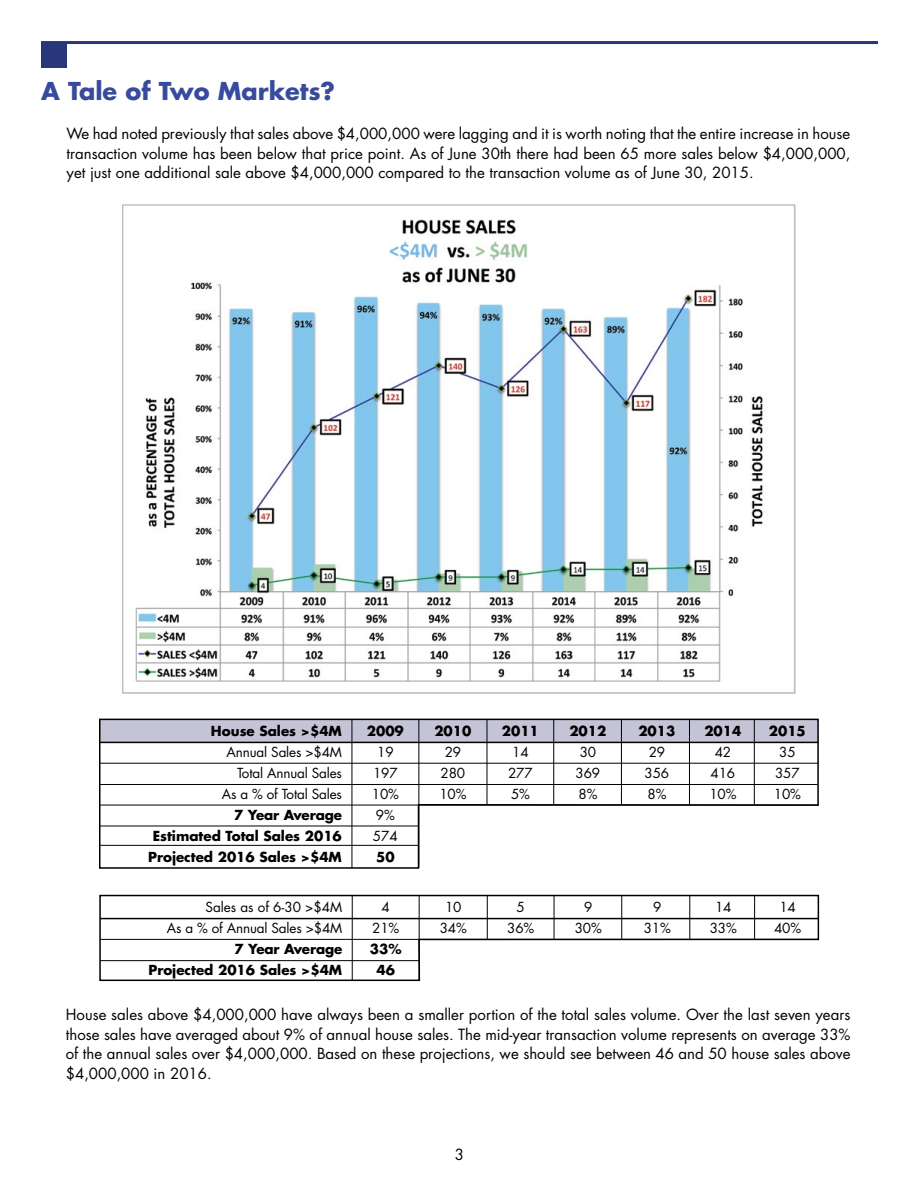
<style>
.page{position:relative;width:918px;height:1188px;background:#fff}
.page>*{position:absolute;margin:0;border:0;box-sizing:border-box;transform-origin:0 0}
.t1{font:700 24px "Futura";color:#384a9c}
.t2{font:15px/19.5px "Futura";color:#000;text-align:justify}
.t3{font:13.5px "Futura";letter-spacing:-.01em;color:#000}
.t4{font:700 13.5px "Futura";color:#000}
</style>
<div class="page">
<img style="left:122px;top:204px;width:674px;height:490px">
<svg style="left:99px;top:718px;width:720px;height:151px"></svg>
<hr style="left:100px;top:763px;width:719px;height:1px;background:#000">
<hr style="left:100px;top:784px;width:718px;height:1px;background:#000">
<hr style="left:100px;top:805px;width:719px;height:1px;background:#000">
<hr style="left:100px;top:826px;width:318px;height:1px;background:#000">
<hr style="left:352px;top:719px;width:1px;height:149px;background:#000">
<hr style="left:418px;top:719px;width:1px;height:149px;background:#000">
<hr style="left:487px;top:720px;width:1px;height:84px;background:#000">
<hr style="left:553px;top:719px;width:1px;height:85px;background:#000">
<hr style="left:754px;top:719px;width:1px;height:85px;background:#000">
<hr style="left:100px;top:742px;width:719px;height:1px;background:#000">
<hr style="left:621px;top:720px;width:1px;height:84px;background:#000">
<hr style="left:689px;top:720px;width:1px;height:84px;background:#000">
<hr style="left:100px;top:845px;width:318px;height:1px;background:#000">
<svg style="left:99px;top:894px;width:721px;height:88px"></svg>
<hr style="left:100px;top:939px;width:719px;height:1px;background:#000">
<hr style="left:100px;top:960px;width:319px;height:1px;background:#000">
<hr style="left:352px;top:895px;width:1px;height:86px;background:#000">
<hr style="left:419px;top:895px;width:1px;height:85px;background:#000">
<hr style="left:487px;top:895px;width:1px;height:44px;background:#000">
<hr style="left:554px;top:895px;width:1px;height:44px;background:#000">
<hr style="left:754px;top:895px;width:1px;height:44px;background:#000">
<hr style="left:100px;top:918px;width:719px;height:1px;background:#000">
<hr style="left:621px;top:895px;width:1px;height:44px;background:#000">
<hr style="left:689px;top:895px;width:1px;height:44px;background:#000">
<hr style="left:41px;top:41px;width:837px;height:3px;background:#28377a">
<div style="left:41px;top:42px;width:26px;height:26px;background:#28377a"></div>
<h1 class="t1" style="left:41px;top:75px;width:296px">A Tale of Two Markets?</h1>
<p class="t2" style="left:67px;top:124px;width:785px">We had noted previously that sales above $4,000,000 were lagging and it is worth noting that the entire increase in house transaction volume has been below that price point. As of June 30th there had been 65 more sales below $4,000,000, yet just one additional sale above $4,000,000 compared to the transaction volume as of June 30, 2015.</p>
<p class="t4" style="left:211px;top:722px;width:132px">House Sales &gt;$4M</p>
<p class="t4" style="left:367px;top:722px;width:39px">2009</p>
<p class="t4" style="left:434px;top:722px;width:39px">2010</p>
<p class="t4" style="left:502px;top:722px;width:39px">2011</p>
<p class="t4" style="left:569px;top:722px;width:39px">2012</p>
<p class="t4" style="left:638px;top:722px;width:39px">2013</p>
<p class="t4" style="left:704px;top:722px;width:39px">2014</p>
<p class="t4" style="left:769px;top:722px;width:39px">2015</p>
<p class="t3" style="left:227px;top:743px;width:117px">Annual Sales &gt;$4M</p>
<p class="t3" style="left:377px;top:743px;width:18px">19</p>
<p class="t3" style="left:445px;top:743px;width:18px">29</p>
<p class="t3" style="left:512px;top:743px;width:18px">14</p>
<p class="t3" style="left:580px;top:743px;width:18px">30</p>
<p class="t3" style="left:649px;top:743px;width:18px">29</p>
<p class="t3" style="left:715px;top:743px;width:18px">42</p>
<p class="t3" style="left:779px;top:743px;width:18px">35</p>
<p class="t3" style="left:237px;top:764px;width:106px">Total Annual Sales</p>
<p class="t3" style="left:373px;top:764px;width:26px">197</p>
<p class="t3" style="left:441px;top:764px;width:26px">280</p>
<p class="t3" style="left:508px;top:764px;width:26px">277</p>
<p class="t3" style="left:576px;top:764px;width:26px">369</p>
<p class="t3" style="left:645px;top:764px;width:26px">356</p>
<p class="t3" style="left:711px;top:764px;width:26px">416</p>
<p class="t3" style="left:775px;top:764px;width:26px">357</p>
<p class="t3" style="left:222px;top:785px;width:122px">As a % of Total Sales</p>
<p class="t3" style="left:372px;top:785px;width:29px">10%</p>
<p class="t3" style="left:439px;top:785px;width:29px">10%</p>
<p class="t3" style="left:511px;top:785px;width:20px">5%</p>
<p class="t3" style="left:579px;top:785px;width:20px">8%</p>
<p class="t3" style="left:648px;top:785px;width:20px">8%</p>
<p class="t3" style="left:709px;top:785px;width:29px">10%</p>
<p class="t3" style="left:774px;top:785px;width:29px">10%</p>
<p class="t4" style="left:234px;top:806px;width:109px">7 Year Average</p>
<p class="t3" style="left:376px;top:806px;width:21px">9%</p>
<p class="t4" style="left:153px;top:827px;width:191px">Estimated Total Sales 2016</p>
<p class="t3" style="left:373px;top:827px;width:26px">574</p>
<p class="t4" style="left:148px;top:848px;width:195px">Projected 2016 Sales &gt;$4M</p>
<p class="t4" style="left:376px;top:848px;width:20px">50</p>
<p class="t3" style="left:206px;top:898px;width:138px">Sales as of 6-30 &gt;$4M</p>
<p class="t3" style="left:382px;top:898px;width:10px">4</p>
<p class="t3" style="left:445px;top:898px;width:18px">10</p>
<p class="t3" style="left:517px;top:898px;width:10px">5</p>
<p class="t3" style="left:584px;top:898px;width:10px">9</p>
<p class="t3" style="left:653px;top:898px;width:10px">9</p>
<p class="t3" style="left:715px;top:898px;width:18px">14</p>
<p class="t3" style="left:779px;top:898px;width:18px">14</p>
<p class="t3" style="left:167px;top:919px;width:177px">As a % of Annual Sales &gt;$4M</p>
<p class="t3" style="left:372px;top:919px;width:29px">21%</p>
<p class="t3" style="left:440px;top:919px;width:29px">34%</p>
<p class="t3" style="left:507px;top:919px;width:29px">36%</p>
<p class="t3" style="left:575px;top:919px;width:29px">30%</p>
<p class="t3" style="left:644px;top:919px;width:29px">31%</p>
<p class="t3" style="left:710px;top:919px;width:29px">33%</p>
<p class="t3" style="left:774px;top:919px;width:29px">40%</p>
<p class="t4" style="left:235px;top:940px;width:109px">7 Year Average</p>
<p class="t4" style="left:370px;top:940px;width:33px">33%</p>
<p class="t4" style="left:149px;top:961px;width:195px">Projected 2016 Sales &gt;$4M</p>
<p class="t4" style="left:376px;top:961px;width:20px">46</p>
<p class="t2" style="left:66px;top:1005px;width:786px">House sales above $4,000,000 have always been a smaller portion of the total sales volume. Over the last seven years those sales have averaged about 9% of annual house sales. The mid-year transaction volume represents on average 33% of the annual sales over $4,000,000. Based on these projections, we should see between 46 and 50 house sales above $4,000,000 in 2016.</p>
<p class="t2" style="left:455px;top:1144px;width:11px">3</p>
</div>
